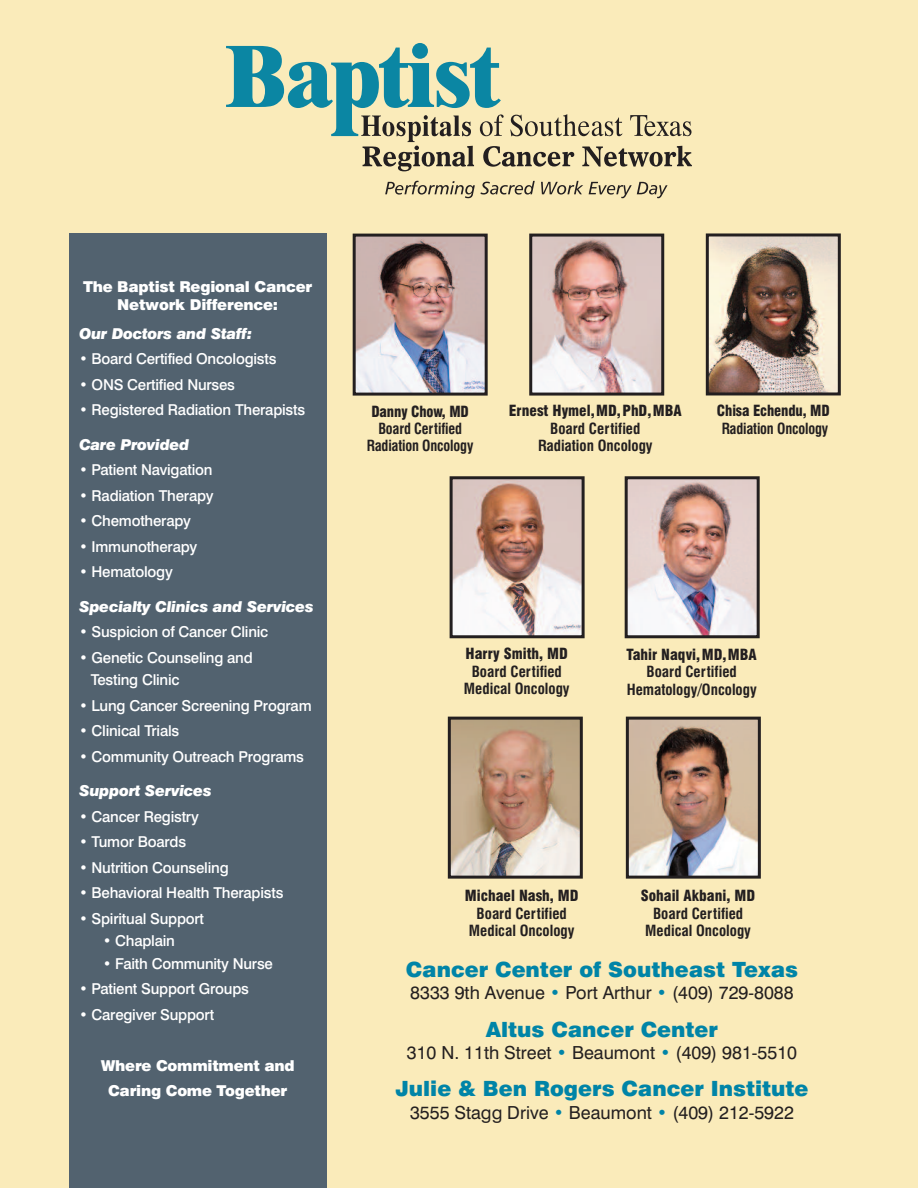
<style>
.page{position:relative;width:918px;height:1188px;background:#faebba}
.page>*{position:absolute;margin:0;border:0;box-sizing:border-box;transform-origin:0 0}
.t1{font:900 21px "Swiss 721 BT";color:#0084a7}
.t2{font:18px "Swiss 721 BT";color:#231f20}
.t3{font:500 15px/22.5px "Swiss 721 BT";letter-spacing:-.015em;color:#fff}
.t4{font:700 condensed 15px/17.4px "Swiss 721 BT";color:#231f20;text-align:center}
.t5{font:900 condensed 15px "Swiss 721 BT";color:#231f20}
.t6{font:900 15px/18px "Swiss 721 BT";letter-spacing:-.015em;color:#fff;text-align:center}
.t7{font:italic 900 15px "Swiss 721 BT";letter-spacing:-.015em;color:#fff}
.t8{font:700 condensed 15px/17.4px "Swiss 721 BT";color:#231f20;text-align:center;scale:.95 1}
.t9{font:900 condensed 15px "Swiss 721 BT";color:#231f20;scale:.95 1}
.s1{color:#0084a7}
</style>
<div class="page">
<svg style="left:226px;top:43px;width:466px;height:128px"></svg>
<svg style="left:385px;top:181px;width:150px;height:17px"></svg>
<svg style="left:541px;top:181px;width:42px;height:14px"></svg>
<svg style="left:589px;top:182px;width:79px;height:16px"></svg>
<div style="left:69px;top:233px;width:258px;height:955px;background:#52626f"></div>
<img style="left:357px;top:238px;width:127px;height:154px">
<div style="left:353px;top:234px;width:135px;height:162px;border:3px solid #231f20"></div>
<img style="left:533px;top:238px;width:127px;height:154px">
<div style="left:529px;top:234px;width:135px;height:162px;border:3px solid #231f20"></div>
<img style="left:454px;top:480px;width:127px;height:154px">
<div style="left:450px;top:476px;width:135px;height:162px;border:3px solid #231f20"></div>
<img style="left:629px;top:480px;width:127px;height:154px">
<div style="left:625px;top:476px;width:135px;height:162px;border:3px solid #231f20"></div>
<img style="left:630px;top:721px;width:127px;height:154px">
<div style="left:626px;top:717px;width:135px;height:162px;border:3px solid #231f20"></div>
<img style="left:452px;top:721px;width:127px;height:154px">
<div style="left:448px;top:717px;width:135px;height:162px;border:3px solid #231f20"></div>
<img style="left:710px;top:237px;width:127px;height:154px">
<div style="left:706px;top:233px;width:135px;height:162px;border:3px solid #231f20"></div>
<p class="t6" style="left:83px;top:279px;width:231px">The Baptist Regional Cancer<br>Network Difference:</p>
<p class="t7" style="left:79px;top:328px;width:174px">Our Doctors and Staff:</p>
<p class="t3" style="left:79px;top:349px;width:199px">• Board Certified Oncologists</p>
<p class="t3" style="left:79px;top:374px;width:158px">• ONS Certified Nurses</p>
<p class="t3" style="left:79px;top:400px;width:228px">• Registered Radiation Therapists</p>
<p class="t7" style="left:79px;top:439px;width:112px">Care Provided</p>
<p class="t3" style="left:79px;top:460px;width:135px">• Patient Navigation</p>
<p class="t3" style="left:79px;top:485px;width:136px">• Radiation Therapy</p>
<p class="t3" style="left:79px;top:511px;width:113px">• Chemotherapy</p>
<p class="t3" style="left:79px;top:536px;width:120px">• Immunotherapy</p>
<p class="t3" style="left:79px;top:562px;width:95px">• Hematology</p>
<p class="t7" style="left:79px;top:601px;width:236px">Specialty Clinics and Services</p>
<p class="t3" style="left:79px;top:622px;width:191px">• Suspicion of Cancer Clinic</p>
<p class="t3" style="left:91px;top:647px;width:163px;text-indent:-12px">• Genetic Counseling and<br>Testing Clinic</p>
<p class="t3" style="left:79px;top:695px;width:234px">• Lung Cancer Screening Program</p>
<p class="t3" style="left:79px;top:721px;width:102px">• Clinical Trials</p>
<p class="t3" style="left:79px;top:746px;width:227px">• Community Outreach Programs</p>
<p class="t7" style="left:79px;top:785px;width:134px">Support Services</p>
<p class="t3" style="left:79px;top:806px;width:121px">• Cancer Registry</p>
<p class="t3" style="left:79px;top:832px;width:109px">• Tumor Boards</p>
<p class="t3" style="left:79px;top:857px;width:151px">• Nutrition Counseling</p>
<p class="t3" style="left:79px;top:883px;width:206px">• Behavioral Health Therapists</p>
<p class="t3" style="left:79px;top:908px;width:127px">• Spiritual Support</p>
<p class="t3" style="left:103px;top:931px;width:74px">• Chaplain</p>
<p class="t3" style="left:103px;top:953px;width:172px">• Faith Community Nurse</p>
<p class="t3" style="left:79px;top:979px;width:171px">• Patient Support Groups</p>
<p class="t3" style="left:79px;top:1004px;width:137px">• Caregiver Support</p>
<p class="t6" style="left:101px;top:1054px;width:196px;line-height:25.5px">Where Commitment and<br>Caring Come Together</p>
<p class="t9" style="left:371px;top:405px;width:104px">Danny Chow, MD</p>
<p class="t8" style="left:367px;top:421px;width:114px">Board Certified<br>Radiation Oncology</p>
<p class="t5" style="left:509px;top:405px;width:175px">Ernest Hymel,MD,PhD,MBA</p>
<p class="t4" style="left:538px;top:421px;width:116px">Board Certified<br>Radiation Oncology</p>
<p class="t9" style="left:717px;top:405px;width:120px">Chisa Echendu, MD</p>
<p class="t8" style="left:722px;top:421px;width:114px">Radiation Oncology</p>
<p class="t5" style="left:466px;top:648px;width:104px">Harry Smith, MD</p>
<p class="t4" style="left:464px;top:664px;width:107px">Board Certified<br>Medical Oncology</p>
<p class="t5" style="left:627px;top:649px;width:132px">Tahir Naqvi,MD,MBA</p>
<p class="t4" style="left:627px;top:664px;width:132px">Board Certified<br>Hematology/Oncology</p>
<p class="t5" style="left:465px;top:890px;width:115px">Michael Nash, MD</p>
<p class="t4" style="left:469px;top:906px;width:107px">Board Certified<br>Medical Oncology</p>
<p class="t5" style="left:641px;top:890px;width:116px">Sohail Akbani, MD</p>
<p class="t4" style="left:645px;top:906px;width:107px">Board Certified<br>Medical Oncology</p>
<h1 class="t1" style="left:406px;top:962px;width:394px">Cancer Center of Southeast Texas</h1>
<p class="t2" style="left:410px;top:986px;width:385px">8333 9th Avenue <span class="s1">•</span> Port Arthur <span class="s1">•</span> (409) 729-8088</p>
<h1 class="t1" style="left:486px;top:1022px;width:234px">Altus Cancer Center</h1>
<p class="t2" style="left:407px;top:1046px;width:392px">310 N. 11th Street <span class="s1">•</span> Beaumont <span class="s1">•</span> (409) 981-5510</p>
<h1 class="t1" style="left:395px;top:1081px;width:415px">Julie &amp; Ben Rogers Cancer Institute</h1>
<p class="t2" style="left:410px;top:1106px;width:385px">3555 Stagg Drive <span class="s1">•</span> Beaumont <span class="s1">•</span> (409) 212-5922</p>
</div>
